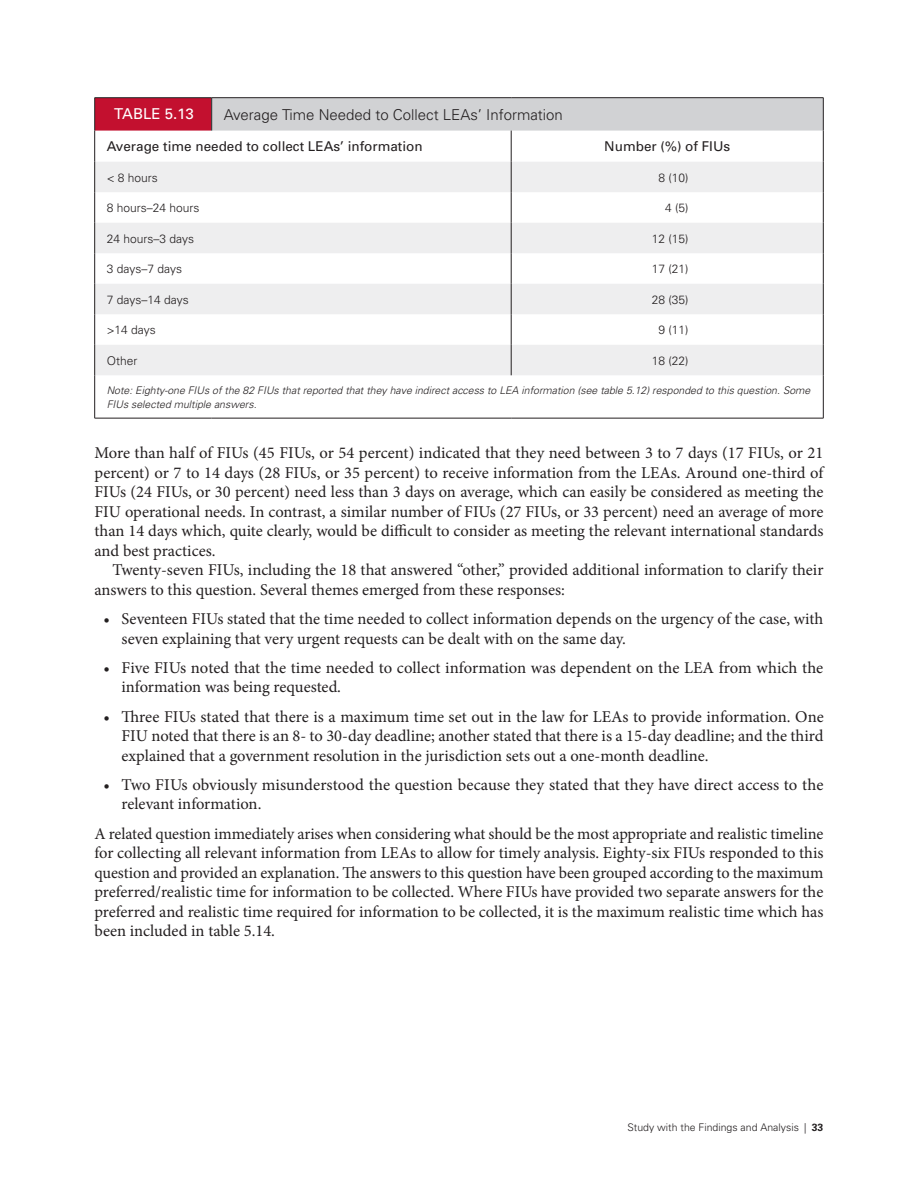
<style>
.page{position:relative;width:918px;height:1188px;background:#fff}
.page>*{position:absolute;margin:0;border:0;box-sizing:border-box;transform-origin:0 0}
.t1{font:16.5px/19.5px "Minion Pro";color:#231f20}
.t2{font:300 15px "Univers";color:#231f20}
.t3{font:15px "Univers";color:#fff}
.t4{font:13.5px "Univers";color:#231f20}
.t5{font:300 12px "Univers";color:#231f20}
.t6{font:italic 300 10.5px/13.5px "Univers";color:#231f20}
.t7{font:300 10.5px "Univers";color:#231f20}
.s1{font-weight:700}
</style>
<div class="page">
<div style="left:95px;top:98px;width:117px;height:33px;background:#c3102f"></div>
<div style="left:212px;top:98px;width:611px;height:33px;background:#d1d2d4"></div>
<svg style="left:95px;top:162px;width:728px;height:213px;fill:#eeeeef"></svg>
<hr style="left:94px;top:97px;width:118px;height:1px;background:#231f20">
<hr style="left:94px;top:98px;width:1px;height:33px;background:#231f20">
<hr style="left:212px;top:97px;width:299px;height:1px;background:#231f20">
<hr style="left:211px;top:98px;width:1px;height:33px;background:#231f20">
<hr style="left:511px;top:97px;width:312px;height:1px;background:#231f20">
<hr style="left:823px;top:98px;width:1px;height:33px;background:#231f20">
<hr style="left:94px;top:131px;width:1px;height:31px;background:#231f20">
<hr style="left:511px;top:131px;width:1px;height:31px;background:#231f20">
<hr style="left:823px;top:131px;width:1px;height:31px;background:#231f20">
<hr style="left:94px;top:162px;width:1px;height:30px;background:#231f20">
<hr style="left:511px;top:162px;width:1px;height:30px;background:#231f20">
<hr style="left:823px;top:162px;width:1px;height:30px;background:#231f20">
<hr style="left:94px;top:192px;width:1px;height:31px;background:#231f20">
<hr style="left:511px;top:192px;width:1px;height:31px;background:#231f20">
<hr style="left:823px;top:192px;width:1px;height:31px;background:#231f20">
<hr style="left:94px;top:223px;width:1px;height:30px;background:#231f20">
<hr style="left:511px;top:223px;width:1px;height:30px;background:#231f20">
<hr style="left:823px;top:223px;width:1px;height:30px;background:#231f20">
<hr style="left:94px;top:253px;width:1px;height:31px;background:#231f20">
<hr style="left:511px;top:253px;width:1px;height:31px;background:#231f20">
<hr style="left:823px;top:253px;width:1px;height:31px;background:#231f20">
<hr style="left:94px;top:284px;width:1px;height:30px;background:#231f20">
<hr style="left:511px;top:284px;width:1px;height:30px;background:#231f20">
<hr style="left:823px;top:284px;width:1px;height:30px;background:#231f20">
<hr style="left:94px;top:314px;width:1px;height:31px;background:#231f20">
<hr style="left:511px;top:314px;width:1px;height:31px;background:#231f20">
<hr style="left:823px;top:314px;width:1px;height:31px;background:#231f20">
<hr style="left:94px;top:345px;width:1px;height:30px;background:#231f20">
<hr style="left:511px;top:345px;width:1px;height:30px;background:#231f20">
<hr style="left:823px;top:345px;width:1px;height:30px;background:#231f20">
<hr style="left:94px;top:375px;width:1px;height:43px;background:#231f20">
<hr style="left:823px;top:375px;width:1px;height:43px;background:#231f20">
<hr style="left:94px;top:418px;width:118px;height:1px;background:#231f20">
<hr style="left:212px;top:418px;width:299px;height:1px;background:#231f20">
<hr style="left:511px;top:418px;width:312px;height:1px;background:#231f20">
<p class="t3" style="left:114px;top:105px;width:81px">TABLE 5.13</p>
<p class="t2" style="left:224px;top:106px;width:341px">Average Time Needed to Collect LEAs’ Information</p>
<p class="t4" style="left:107px;top:139px;width:318px">Average time needed to collect LEAs’ information</p>
<p class="t4" style="left:604px;top:139px;width:128px">Number (%) of FIUs</p>
<p class="t5" style="left:107px;top:170px;width:53px">&lt; 8 hours</p>
<p class="t5" style="left:659px;top:170px;width:32px">8 (10)</p>
<p class="t5" style="left:107px;top:201px;width:94px">8 hours–24 hours</p>
<p class="t5" style="left:665px;top:201px;width:25px">4 (5)</p>
<p class="t5" style="left:107px;top:231px;width:89px">24 hours–3 days</p>
<p class="t5" style="left:652px;top:231px;width:38px">12 (15)</p>
<p class="t5" style="left:107px;top:262px;width:77px">3 days–7 days</p>
<p class="t5" style="left:652px;top:262px;width:38px">17 (21)</p>
<p class="t5" style="left:107px;top:292px;width:84px">7 days–14 days</p>
<p class="t5" style="left:652px;top:292px;width:38px">28 (35)</p>
<p class="t5" style="left:107px;top:323px;width:51px">&gt;14 days</p>
<p class="t5" style="left:659px;top:323px;width:32px">9 (11)</p>
<p class="t5" style="left:107px;top:353px;width:32px">Other</p>
<p class="t5" style="left:652px;top:353px;width:38px">18 (22)</p>
<p class="t6" style="left:107px;top:384px;width:705px">Note: Eighty-one FIUs of the 82 FIUs that reported that they have indirect access to LEA information (see table 5.12) responded to this question. Some<br>FIUs selected multiple answers.</p>
<p class="t1" style="left:94px;top:443px;width:731px;text-align:justify">More than half of FIUs (45 FIUs, or 54 percent) indicated that they need between 3 to 7 days (17 FIUs, or 21 percent) or 7 to 14 days (28 FIUs, or 35 percent) to receive information from the LEAs. Around one-third of FIUs (24 FIUs, or 30 percent) need less than 3 days on average, which can easily be considered as meeting the FIU operational needs. In contrast, a similar numb er of FIUs (27 FIUs, or 33 percent) need an average of more than 14 days which, quite clearly, would b e difficult to consider as meeting the relevant international standards and b est practices.</p>
<p class="t1" style="left:94px;top:560px;width:730px;text-indent:18px">Twenty-seven FIUs, including the 18 that answered “other,” provided additional information to clarify their answers to this question. Several themes emerged from these responses:</p>
<p class="t1" style="left:121px;top:609px;width:703px;text-indent:-18px">• Seventeen FIUs stated that the time needed to collect information depends on the urgency of the case, with seven explaining that very urgent requests can b e dealt with on the same day.</p>
<p class="t1" style="left:122px;top:658px;width:703px;text-indent:-18px">• Five FIUs noted that the time needed to collect information was dependent on the LEA from which the information was b eing requested.</p>
<p class="t1" style="left:122px;top:707px;width:704px;text-align:justify;text-indent:-18px">• Three FIUs stated that there is a maximum time set out in the law for LEAs to provide information. One FIU noted that there is an 8- to 30-day deadline; another stated that there is a 15-day deadline; and the third explained that a government resolution in the jurisdiction sets out a one-month deadline.</p>
<p class="t1" style="left:122px;top:775px;width:704px;text-indent:-18px">• Two FIUs obviously misunderstood the question b ecause they stated that they have direct access to the relevant information.</p>
<p class="t1" style="left:94px;top:824px;width:731px;text-align:justify">A related question immediately arises when considering what should b e the most appropriate and realistic timeline for collecting all relevant information from LEAs to allow for timely analysis. Eighty-six FIUs responded to this question and provided an explanation. The answers to this question have b een grouped according to the maximum preferred/realistic time for information to b e collected. Where FIUs have provided two separate answers for the preferred and realistic time required for information to b e collected, it is the maximum realistic time which has b een included in table 5.14.</p>
<p class="t7" style="left:627px;top:1121px;width:198px">Study with the Findings and Analysis | <span class="s1">33</span></p>
</div>
